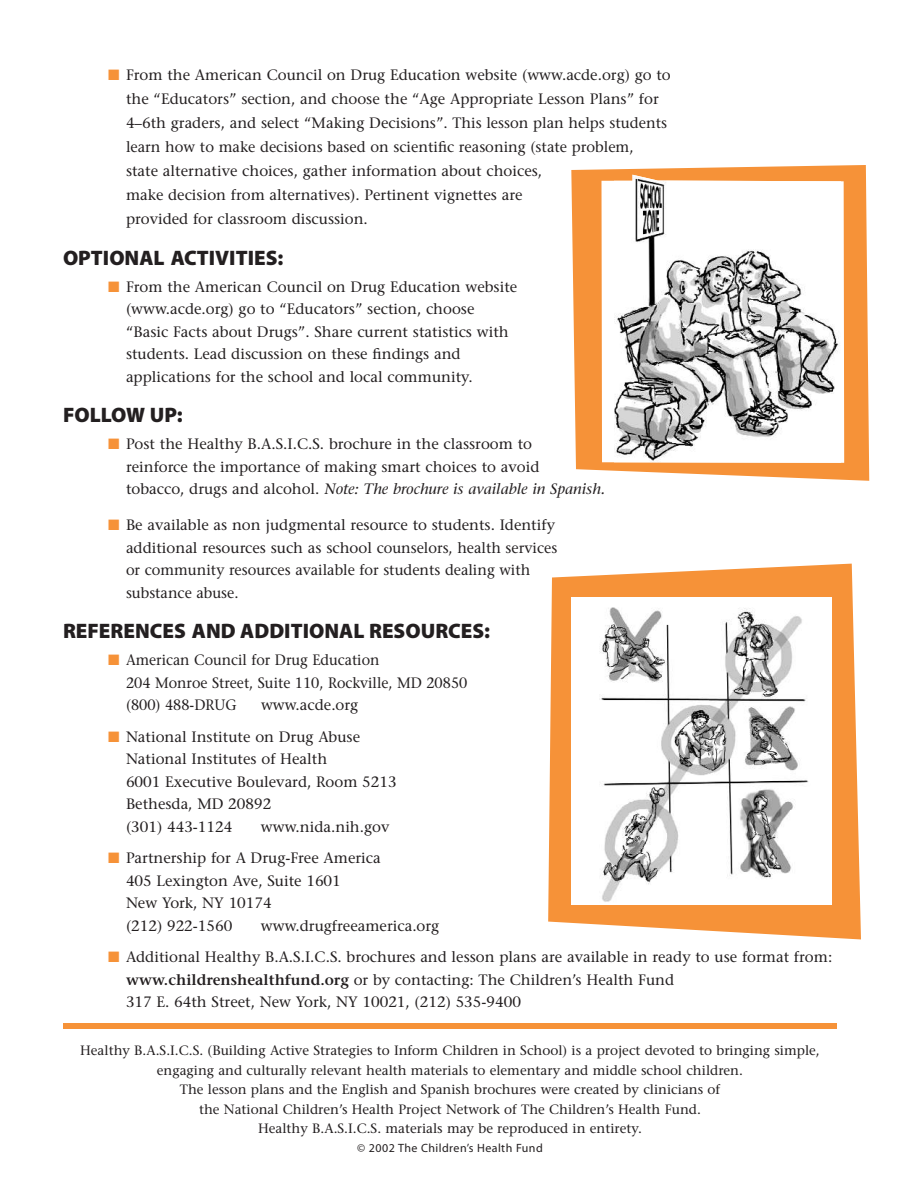
<style>
.page{position:relative;width:918px;height:1188px;background:#fff}
.page>*{position:absolute;margin:0;border:0;box-sizing:border-box;transform-origin:0 0}
.t1{font:21px "Myriad MM 830 600";color:#231f20}
.t2{font:15px/22.5px "Stone Serif";color:#231f20}
.t3{font:15px/22.5px "Stone Serif";color:#231f20;scale:.95 1}
.t4{font:13.5px/19.5px "Stone Serif";color:#231f20;text-align:center}
.t5{font:12px "Myriad MM 400 600";letter-spacing:.035em;color:#231f20}
.s1{color:#f69238}
.s2{font-style:italic}
.s3{font-weight:600}
</style>
<div class="page">
<div style="left:63px;top:1023px;width:774px;height:6px;background:#f69238"></div>
<svg style="left:571px;top:165px;width:298px;height:316px;background:#f7a358"></svg>
<svg style="left:602px;top:175px;width:242px;height:288px"></svg>
<img style="left:615px;top:175px;width:225px;height:288px">
<svg style="left:548px;top:564px;width:313px;height:375px;fill:#f69238"></svg>
<div style="left:572px;top:597px;width:260px;height:308px;background:#fff"></div>
<img style="left:600px;top:607px;width:209px;height:295px">
<p class="t2" style="left:126px;top:64px;width:546px;line-height:24px;text-indent:-18px"><span class="s1">■</span> From the American Council on Drug Education website (www.acde.org) go to the “Educators” section, and choose the “Age Appropriate Lesson Plans” for 4–6th graders, and select “Making Decisions”. This lesson plan helps students learn how to make decisions based on scientific reasoning (state problem,<br>state alternative choices, gather information about choices,<br>make decision from alternatives). Pertinent vignettes are<br>provided for classroom discussion.</p>
<h1 class="t1" style="left:63px;top:250px;width:222px">OPTIONAL ACTIVITIES:</h1>
<p class="t2" style="left:126px;top:277px;width:393px;text-indent:-18px"><span class="s1">■</span> From the American Council on Drug Education website (www.acde.org) go to “Educators” section, choose “Basic Facts about Drugs”. Share current statistics with students. Lead discussion on these findings and applications for the school and local community.</p>
<h1 class="t1" style="left:63px;top:407px;width:121px">FOLLOW UP:</h1>
<p class="t2" style="left:126px;top:434px;width:481px;text-indent:-18px"><span class="s1">■</span> Post the Healthy B.A.S.I.C.S. brochure in the classroom to<br>reinforce the importance of making smart choices to avoid<br>tobacco, drugs and alcohol. <span class="s2">Note: The brochure is available in Spanish.</span></p>
<p class="t2" style="left:126px;top:515px;width:433px;text-indent:-18px"><span class="s1">■</span> Be available as non judgmental resource to students. Identify additional resources such as school counselors, health services or community resources available for students dealing with substance abuse.</p>
<h1 class="t1" style="left:63px;top:623px;width:429px">REFERENCES AND ADDITIONAL RESOURCES:</h1>
<p class="t3" style="left:126px;top:650px;width:361px;text-indent:-18px"><span class="s1">■</span> American Council for Drug Education<br>204 Monroe Street, Suite 110, Rockville, MD 20850 (800) 488-DRUG</p>
<p class="t2" style="left:261px;top:695px;width:99px">www.acde.org</p>
<p class="t2" style="left:126px;top:727px;width:272px;text-indent:-18px"><span class="s1">■</span> National Institute on Drug Abuse<br>National Institutes of Health<br>6001 Executive Boulevard, Room 5213<br>Bethesda, MD 20892<br>(301) 443-1124</p>
<p class="t2" style="left:261px;top:817px;width:130px">www.nida.nih.gov</p>
<p class="t2" style="left:126px;top:848px;width:256px;text-indent:-18px"><span class="s1">■</span> Partnership for A Drug-Free America<br>405 Lexington Ave, Suite 1601<br>New York, NY 10174<br>(212) 922-1560</p>
<p class="t2" style="left:261px;top:916px;width:180px">www.drugfreeamerica.org</p>
<p class="t2" style="left:126px;top:947px;width:708px;text-indent:-18px"><span class="s1">■</span> Additional Healthy B.A.S.I.C.S. brochures and lesson plans are available in ready to use format from: <span class="s3">www.childrenshealthfund.org</span> or by contacting: The Children’s Health Fund<br>317 E. 64th Street, New York, NY 10021, (212) 535-9400</p>
<p class="t4" style="left:80px;top:1042px;width:741px">Healthy B.A.S.I.C.S. (Building Active Strategies to Inform Children in School) is a project devoted to bringing simple, engaging and culturally relevant health materials to elementary and middle school children.<br>The lesson plans and the English and Spanish brochures were created by clinicians of<br>the National Children’s Health Project Network of The Children’s Health Fund.<br>Healthy B.A.S.I.C.S. materials may be reproduced in entirety.</p>
<p class="t5" style="left:357px;top:1143px;width:187px">© 2002 The Children’s Health Fund</p>
</div>
